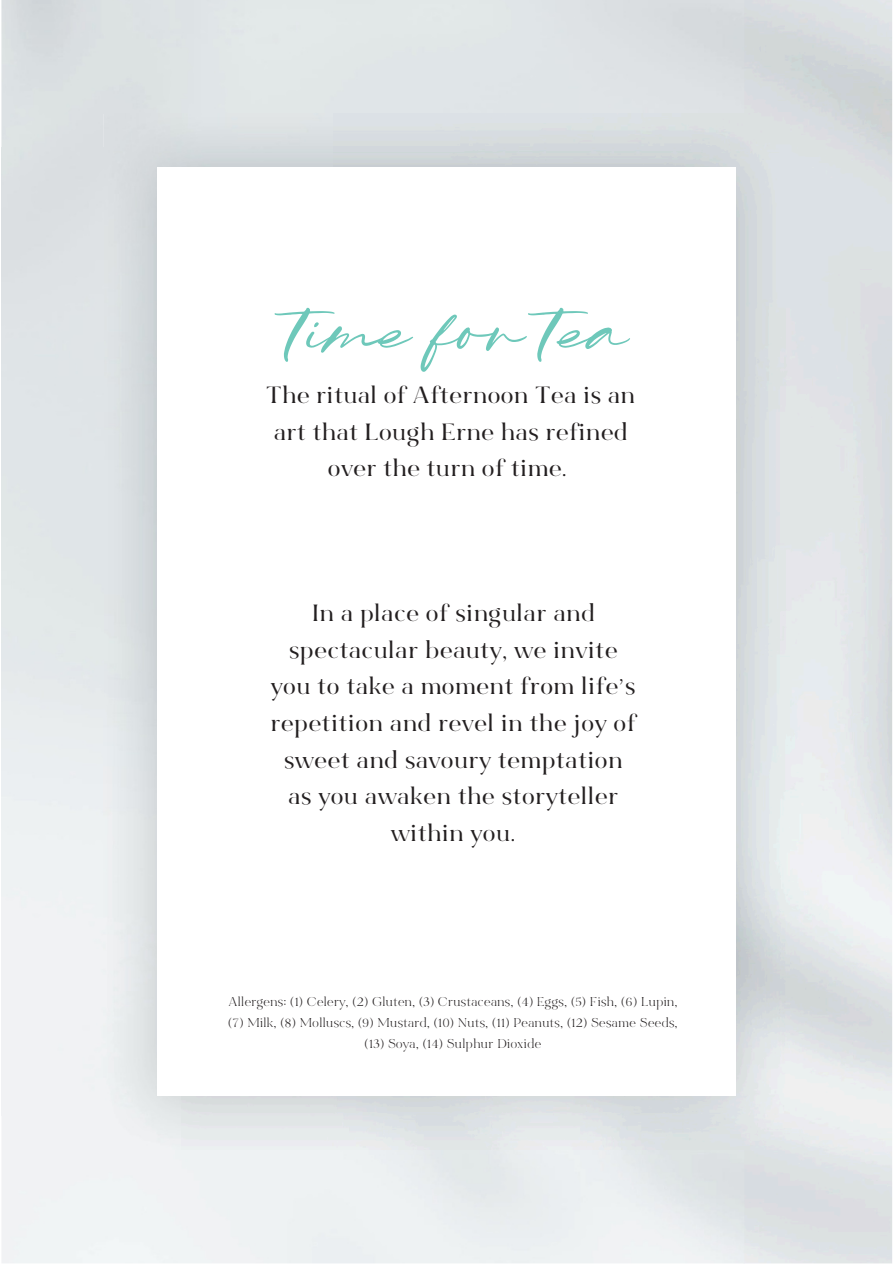
<style>
.page{position:relative;width:894px;height:1264px;background:#fff}
.page>*{position:absolute;margin:0;border:0;box-sizing:border-box;transform-origin:0 0}
.t1{font:59.7px "Grand Wilson Script";letter-spacing:.02em;color:#6ec8ba}
.t2{font:700 23.4px/36.6px "Bon Vivant Serif";letter-spacing:.045em;color:#231f20;text-align:center}
.t3{font:12.75px/20.7px "Bon Vivant Serif";letter-spacing:.045em;color:#231f20;text-align:center}
</style>
<div class="page">
<p class="t1" style="left:271px;top:299px;width:359px">Time forTea</p>
<p class="t2" style="left:266px;top:379px;width:369px">The ritual of Afternoon Tea is an art that Lough Erne has refined over the turn of time.</p>
<p class="t2" style="left:270px;top:597px;width:366px">In a place of singular and spectacular beauty, we invite you to take a moment from life’s repetition and revel in the joy of sweet and savoury temptation as you awaken the storyteller within you.</p>
<h1 class="t3" style="left:228px;top:993px;width:450px">Allergens: (1) Celery, (2) Gluten, (3) Crustaceans, (4) Eggs, (5) Fish, (6) Lupin, (7) Milk, (8) Molluscs, (9) Mustard, (10) Nuts, (11) Peanuts, (12) Sesame Seeds, (13) Soya, (14) Sulphur Dioxide</h1>
</div>
